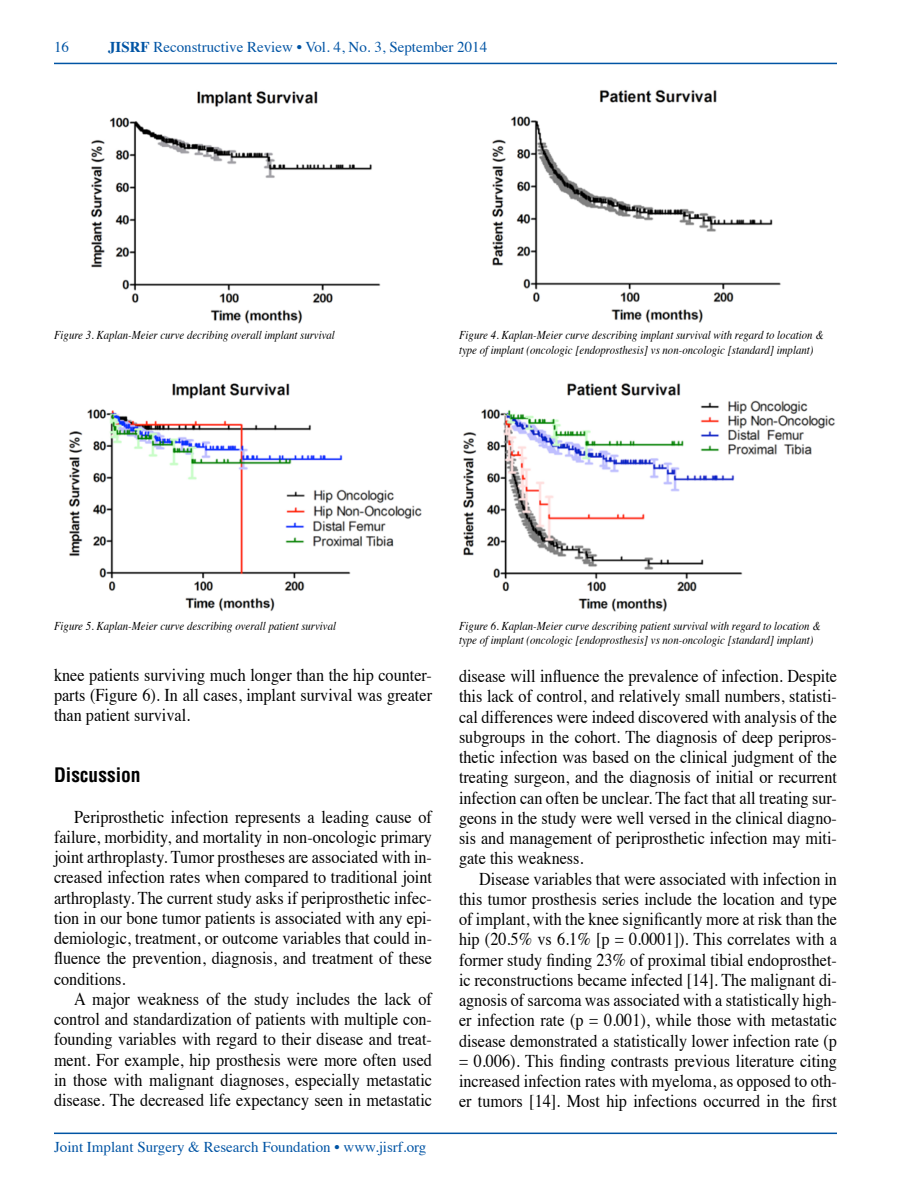
<style>
.page{position:relative;width:918px;height:1188px;background:#fff}
.page>*{position:absolute;margin:0;border:0;box-sizing:border-box;transform-origin:0 0}
.t1{font:700 condensed 19.5px "Helvetica";color:#000}
.t2{font:18px/20.2px "Times";color:#000;text-align:justify;scale:.9 1}
.t3{font:15px "Times";color:#0054a4}
.t4{font:italic 12px/14.2px "Times";color:#000;scale:.9 1}
.s1{font-weight:700}
</style>
<div class="page">
<hr style="left:54px;top:63px;width:783px;height:1px;background:#0054a4">
<hr style="left:54px;top:1133px;width:783px;height:1px;background:#0054a4">
<img style="left:90px;top:91px;width:291px;height:233px">
<img style="left:68px;top:383px;width:354px;height:228px">
<img style="left:492px;top:89px;width:289px;height:234px">
<img style="left:463px;top:383px;width:372px;height:229px">
<p class="t3" style="left:54px;top:33px;width:16px">16</p>
<p class="t3" style="left:108px;top:33px;width:381px"><span class="s1">JISRF</span> Reconstructive Review • Vol. 4, No. 3, September 2014</p>
<p class="t4" style="left:54px;top:328px;width:314px">Figure 3. Kaplan-Meier curve decribing overall implant survival</p>
<p class="t4" style="left:459px;top:328px;width:407px">Figure 4. Kaplan-Meier curve describing implant survival with regard to location &amp; type of implant (oncologic [endoprosthesis] vs non-oncologic [standard] implant)</p>
<p class="t4" style="left:54px;top:618px;width:315px">Figure 5. Kaplan-Meier curve describing overall patient survival</p>
<p class="t4" style="left:459px;top:618px;width:403px">Figure 6. Kaplan-Meier curve describing patient survival with regard to location &amp; type of implant (oncologic [endoprosthesis] vs non-oncologic [standard] implant)</p>
<p class="t2" style="left:54px;top:663px;width:422px">knee patients surviving much longer than the hip counter&shy;parts (Figure 6). In all cases, implant survival was greater than patient survival.</p>
<p class="t1" style="left:54px;top:763px;width:88px">Discussion</p>
<p class="t2" style="left:54px;top:805px;width:422px;text-indent:20px">Periprosthetic infection represents a leading cause of failure, morbidity, and mortality in non-oncologic primary joint arthroplasty. Tumor prostheses are associated with in&shy;creased infection rates when compared to traditional joint arthroplasty. The current study asks if periprosthetic infec&shy;tion in our bone tumor patients is associated with any epi&shy;demiologic, treatment, or outcome variables that could in&shy;fluence the prevention, diagnosis, and treatment of these conditions.</p>
<p class="t2" style="left:54px;top:987px;width:422px;text-indent:20px">A major weakness of the study includes the lack of control and standardization of patients with multiple con&shy;founding variables with regard to their disease and treat&shy;ment. For example, hip prosthesis were more often used in those with malignant diagnoses, especially metastatic disease. The decreased life expectancy seen in metastatic</p>
<p class="t3" style="left:54px;top:1133px;width:374px">Joint Implant Surgery &amp; Research Foundation • www.jisrf.org</p>
<p class="t2" style="left:459px;top:664px;width:422px">disease will influence the prevalence of infection. Despite this lack of control, and relatively small numbers, statisti&shy;cal differences were indeed discovered with analysis of the subgroups in the cohort. The diagnosis of deep peripros&shy;thetic infection was based on the clinical judgment of the treating surgeon, and the diagnosis of initial or recurrent infection can often be unclear. The fact that all treating sur&shy;geons in the study were well versed in the clinical diagno&shy;sis and management of periprosthetic infection may miti&shy;gate this weakness.</p>
<p class="t2" style="left:459px;top:867px;width:422px;text-indent:20px">Disease variables that were associated with infection in this tumor prosthesis series include the location and type of implant, with the knee significantly more at risk than the hip (20.5% vs 6.1% [p = 0.0001]). This correlates with a former study finding 23% of proximal tibial endoprosthet&shy;ic reconstructions became infected [14]. The malignant di&shy;agnosis of sarcoma was associated with a statistically high&shy;er infection rate (p = 0.001), while those with metastatic disease demonstrated a statistically lower infection rate (p = 0.006). This finding contrasts previous literature citing increased infection rates with myeloma, as opposed to oth&shy;er tumors [14]. Most hip infections occurred in the first</p>
</div>
